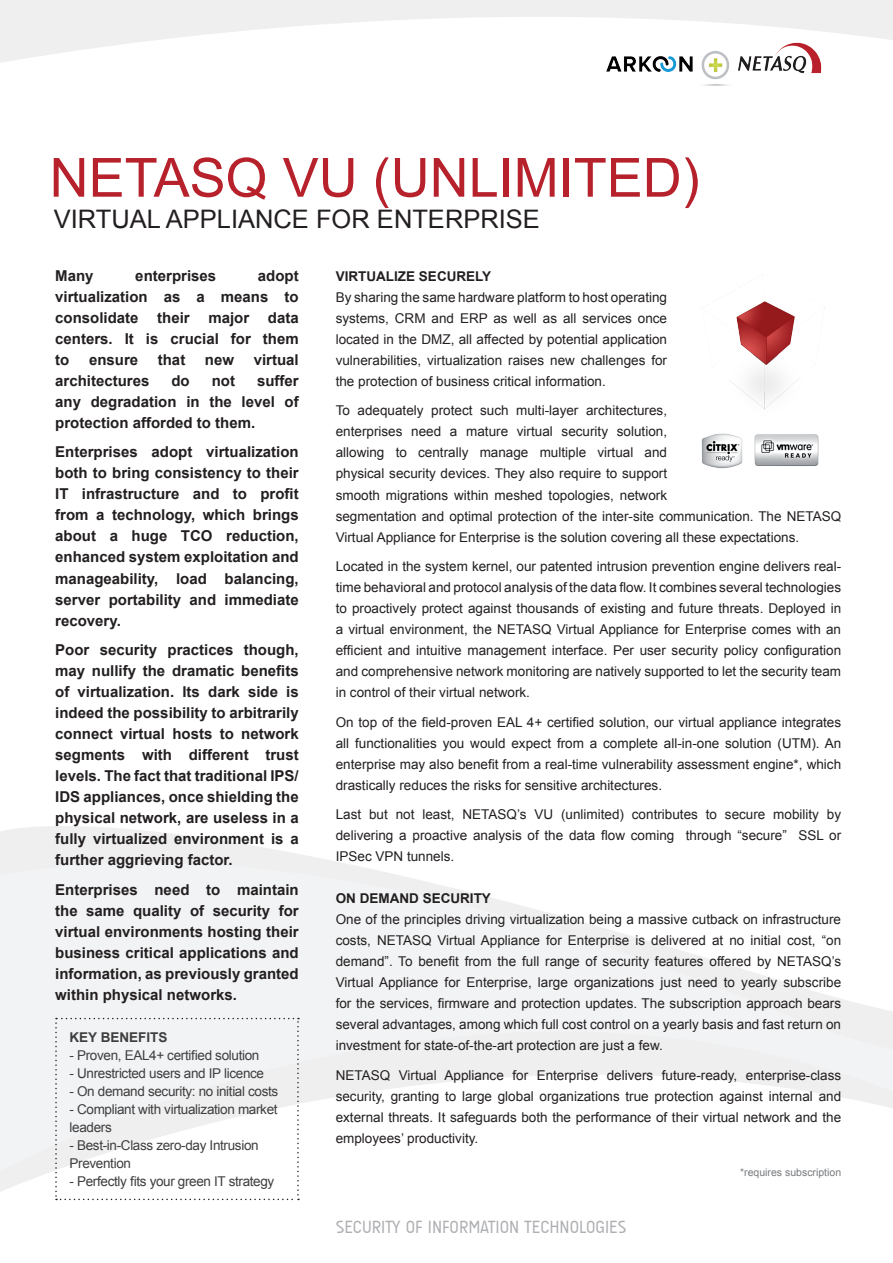
<style>
.page{position:relative;width:893px;height:1263px;background:#fff}
.page>*{position:absolute;margin:0;border:0;box-sizing:border-box;transform-origin:0 0}
.t1{font:54px "Arial";color:#b7212b}
.t2{font:25.5px "Arial";color:#231f20}
.t3{font:18px "A Udimat";color:#aeafb3}
.t4{font:700 15px/21px "Arial";color:#231f20;text-align:justify}
.t5{font:13.5px/21px "Arial";color:#231f20;text-align:justify}
.t6{font:13.5px/18px "Arial";letter-spacing:-.025em;color:#3e3e3f}
.t7{font:700 13.5px "Arial";color:#3e3e3f}
.t8{font:10.5px "Arial";color:#787a7d}
.s1{font-weight:700}
</style>
<div class="page">
<svg style="left:0;top:826px;width:893px;height:375px;fill:#f2f3f4"></svg>
<svg style="left:0;top:0;width:893px;height:63px;fill:#efefef"></svg>
<img style="left:595px;top:34px;width:239px;height:52px">
<svg style="left:55px;top:1018px;width:244px;height:182px"></svg>
<img style="left:701px;top:274px;width:124px;height:136px">
<img style="left:702px;top:433px;width:41px;height:35px">
<img style="left:754px;top:434px;width:65px;height:32px">
<p class="t1" style="left:50px;top:142px;width:652px">NETASQ VU (UNLIMITED)</p>
<p class="t2" style="left:54px;top:202px;width:488px">VIRTUAL APPLIANCE FOR ENTERPRISE</p>
<p class="t4" style="left:55px;top:266px;width:245px;text-indent:203px">adopt virtualization as a means to consolidate their major data centers. It is crucial for them to</p>
<p class="t4" style="left:55px;top:266px;width:40px">Many</p>
<p class="t4" style="left:135px;top:266px;width:82px">enterprises</p>
<p class="t4" style="left:89px;top:350px;width:51px">ensure</p>
<p class="t4" style="left:158px;top:350px;width:29px">that</p>
<p class="t4" style="left:205px;top:350px;width:31px">new</p>
<p class="t4" style="left:254px;top:350px;width:47px">virtual</p>
<p class="t4" style="left:55px;top:371px;width:96px">architectures</p>
<p class="t4" style="left:171px;top:371px;width:20px">do</p>
<p class="t4" style="left:212px;top:371px;width:25px">not</p>
<p class="t4" style="left:55px;top:371px;width:245px;text-indent:202px">suffer any degradation in the level of protection afforded to them.</p>
<p class="t4" style="left:55px;top:442px;width:245px">Enterprises adopt virtualization both to bring consistency to their IT infrastructure and to profit from a technology, which brings about a huge TCO reduction, enhanced system exploitation and manageability, load balancing, server portability and immediate recovery.</p>
<p class="t4" style="left:55px;top:640px;width:245px">Poor security practices though, may nullify the dramatic benefits of virtualization. Its dark side is indeed the possibility to arbitrarily connect virtual hosts to network segments with different trust levels. The fact that traditional IPS/ IDS appliances, once shielding the physical network, are useless in a fully virtualized environment is a further aggrieving factor.</p>
<p class="t4" style="left:55px;top:879px;width:245px">Enterprises need to maintain the same quality of security for virtual environments hosting their business critical applications and information, as previously granted within physical networks.</p>
<p class="t7" style="left:70px;top:1028px;width:100px">KEY BENEFITS</p>
<p class="t6" style="left:70px;top:1046px;width:191px">- Proven, EAL4+ certified solution</p>
<p class="t6" style="left:70px;top:1064px;width:196px">- Unrestricted users and IP licence</p>
<p class="t6" style="left:70px;top:1082px;width:210px">- On demand security: no initial costs</p>
<p class="t6" style="left:70px;top:1100px;width:210px">- Compliant with virtualization market leaders</p>
<p class="t6" style="left:70px;top:1136px;width:191px">- Best-in-Class zero-day Intrusion<br>Prevention</p>
<p class="t6" style="left:70px;top:1172px;width:206px">- Perfectly fits your green IT strategy</p>
<p class="t5" style="left:336px;top:266px;width:333px;text-align:left"><span class="s1">VIRTUALIZE SECURELY<br></span>By sharing the same hardware platform to host operating systems, CRM and ERP as well as all services once located in the DMZ, all affected by potential application vulnerabilities, virtualization raises new challenges for the protection of business critical information.</p>
<p class="t5" style="left:336px;top:400px;width:507px;text-align:left">To adequately protect such multi-layer architectures,<br>enterprises need a mature virtual security solution,<br>allowing to centrally manage multiple virtual and<br>physical security devices. They also require to support<br>smooth migrations within meshed topologies, network<br>segmentation and optimal protection of the inter-site communication. The NETASQ Virtual Appliance for Enterprise is the solution covering all these expectations.</p>
<p class="t5" style="left:336px;top:556px;width:507px">Located in the system kernel, our patented intrusion prevention engine delivers real&shy;time behavioral and protocol analysis of the data flow. It combines several technologies to proactively protect against thousands of existing and future threats. Deployed in a virtual environment, the NETASQ Virtual Appliance for Enterprise comes with an efficient and intuitive management interface. Per user security policy configuration and comprehensive network monitoring are natively supported to let the security team in control of their virtual network.</p>
<p class="t5" style="left:336px;top:711px;width:507px">On top of the field-proven EAL 4+ certified solution, our virtual appliance integrates all functionalities you would expect from a complete all-in-one solution (UTM). An enterprise may also benefit from a real-time vulnerability assessment engine*, which drastically reduces the risks for sensitive architectures.</p>
<p class="t5" style="left:336px;top:804px;width:507px">Last but not least, NETASQ’s VU (unlimited) contributes to secure mobility by delivering a proactive analysis of the data flow coming through “secure” SSL or IPSec VPN tunnels.</p>
<p class="t5" style="left:336px;top:888px;width:507px;text-align:left"><span class="s1">ON DEMAND SECURITY<br></span>One of the principles driving virtualization being a massive cutback on infrastructure costs, NETASQ Virtual Appliance for Enterprise is delivered at no initial cost, “on demand”. To benefit from the full range of security features offered by NETASQ’s Virtual Appliance for Enterprise, large organizations just need to yearly subscribe for the services, firmware and protection updates. The subscription approach bears several advantages, among which full cost control on a yearly basis and fast return on investment for state-of-the-art protection are just a few.</p>
<p class="t5" style="left:336px;top:1064px;width:507px">NETASQ Virtual Appliance for Enterprise delivers future-ready, enterprise-class security, granting to large global organizations true protection against internal and external threats. It safeguards both the performance of their virtual network and the employees’ productivity.</p>
<p class="t8" style="left:740px;top:1165px;width:102px">*requires subscription</p>
<h3 class="t3" style="left:336px;top:1217px;width:292px">SECURITY OF INFORMATION TECHNOLOGIES</h3>
</div>
